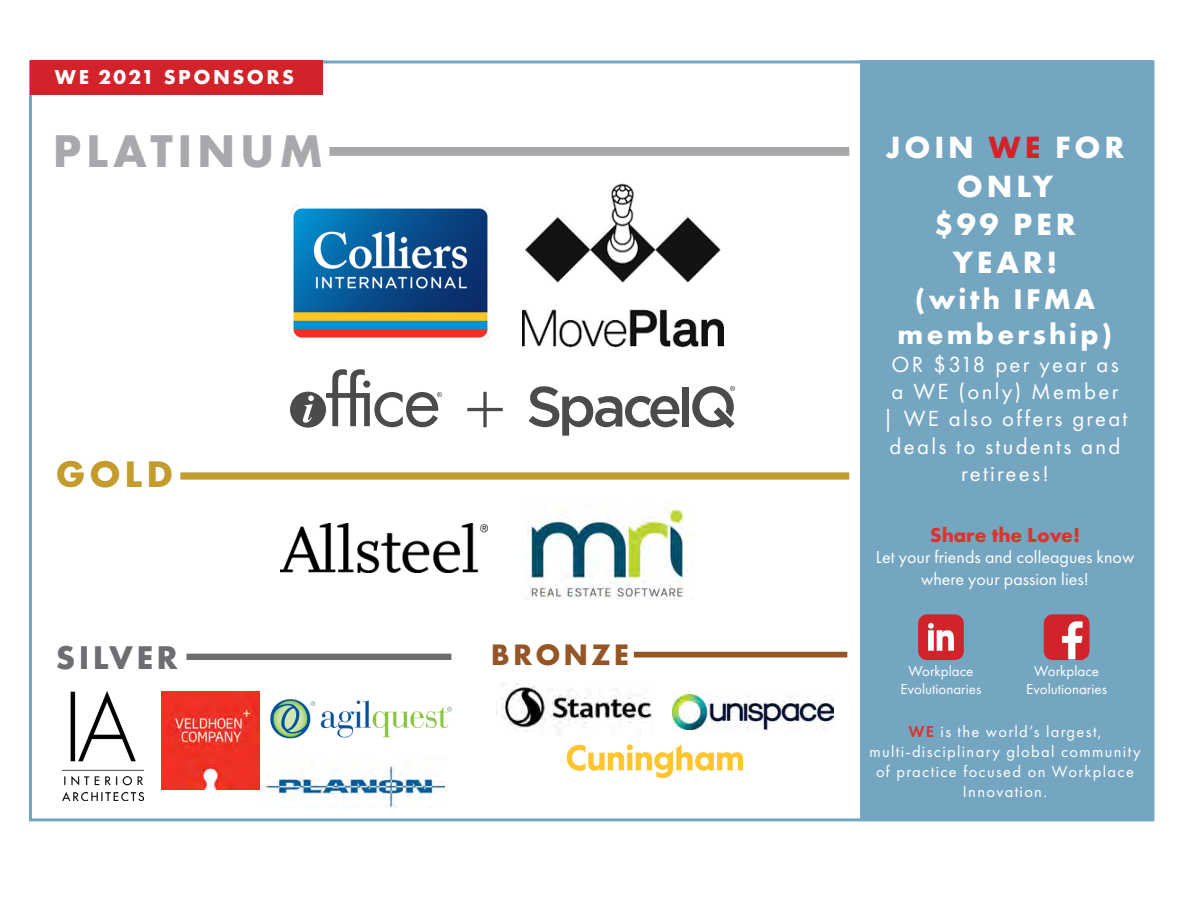
<style>
.page{position:relative;width:1188px;height:918px;background:#fff}
.page>*{position:absolute;margin:0;border:0;box-sizing:border-box;transform-origin:0 0}
.t1{font:700 47.7px "Futura PT";letter-spacing:.1em;color:#a7a9ac}
.t2{font:700 38.4px "Futura PT";color:#c39c2d}
.t3{font:700 34.2px "Futura PT";letter-spacing:.1em;color:#6d6e71}
.t4{font:700 31.95px/38.2px "Futura PT";letter-spacing:.12em;color:#fff;text-align:center}
.t5{font:700 30.75px "Futura PT";letter-spacing:.1em;color:#945626}
.t6{font:700 29.7px/35.5px "Futura PT";letter-spacing:.11em;color:#fff;text-align:center}
.t7{font:22.8px/27.3px "Futura PT";letter-spacing:.1em;color:#fff;text-align:center}
.t8{font:700 21px "Futura PT";letter-spacing:.12em;color:#fff}
.t9{font:700 21px "Futura PT";color:#db342c}
.t10{font:18px/21.6px "Futura PT";color:#fff;text-align:center}
.t11{font:16.5px/19.8px "Futura PT";letter-spacing:.08em;color:#fff;text-align:center}
.t12{font:15px/18px "Futura PT";color:#fff;text-align:center}
.s1{color:#d2232a}
.s2{font-weight:600;color:#db342c}
</style>
<div class="page">
<div style="left:861px;top:60px;width:292px;height:761px;background:#75a6c1"></div>
<div style="left:634px;top:652px;width:213px;height:6px;background:#945626"></div>
<img style="left:496px;top:683px;width:156px;height:53px">
<img style="left:672px;top:695px;width:161px;height:34px">
<img style="left:567px;top:744px;width:176px;height:34px">
<img style="left:527px;top:509px;width:167px;height:90px">
<div style="left:180px;top:472px;width:669px;height:8px;background:#c39c2d"></div>
<img style="left:281px;top:523px;width:206px;height:50px">
<div style="left:329px;top:147px;width:520px;height:9px;background:#a7a9ac"></div>
<svg style="left:467px;top:392px;width:36px;height:35px"></svg>
<svg style="left:290px;top:369px;width:152px;height:59px"></svg>
<div style="left:682px;top:387px;width:7px;height:40px;background:#4b4b4c"></div>
<svg style="left:529px;top:386px;width:150px;height:50px"></svg>
<svg style="left:692px;top:386px;width:43px;height:42px"></svg>
<img style="left:523px;top:183px;width:201px;height:165px">
<img style="left:291px;top:205px;width:200px;height:135px">
<img style="left:270px;top:699px;width:181px;height:40px">
<img style="left:265px;top:765px;width:179px;height:42px">
<img style="left:63px;top:692px;width:80px;height:109px">
<img style="left:162px;top:692px;width:98px;height:98px">
<div style="left:187px;top:654px;width:264px;height:6px;background:#6d6e71"></div>
<div style="left:30px;top:60px;width:293px;height:35px;background:#d2232a"></div>
<img style="left:1044px;top:614px;width:45px;height:46px">
<img style="left:918px;top:614px;width:46px;height:46px">
<p class="t8" style="left:55px;top:64px;width:241px">WE 2021 SPONSORS</p>
<h1 class="t1" style="left:53px;top:120px;width:272px">PLATINUM</h1>
<h2 class="t2" style="left:56px;top:449px;width:119px">GOLD</h2>
<h3 class="t3" style="left:56px;top:636px;width:124px">SILVER</h3>
<h3 class="t5" style="left:491px;top:635px;width:139px">BRONZE</h3>
<h3 class="t4" style="left:886px;top:128px;width:240px">JOIN <span class="s1">WE</span> FOR<br>ONLY<br>$99 PER<br>YEAR!</h3>
<h3 class="t6" style="left:898px;top:280px;width:216px">(with IFMA membership)</h3>
<h3 class="t7" style="left:883px;top:350px;width:246px">OR $318 per year as a WE (only) Member<br>| WE also offers great deals to students and retirees!</h3>
<p class="t9" style="left:930px;top:521px;width:152px">Share the Love!</p>
<p class="t10" style="left:876px;top:546px;width:260px">Let your friends and colleagues know where your passion lies!</p>
<p class="t12" style="left:901px;top:662px;width:82px">Workplace<br>Evolutionaries</p>
<p class="t12" style="left:1026px;top:662px;width:82px">Workplace<br>Evolutionaries</p>
<p class="t11" style="left:869px;top:722px;width:273px"><span class="s2">WE</span> is the world’s largest, multi-disciplinary global community of practice focused on Workplace<br>Innovation.</p>
</div>
